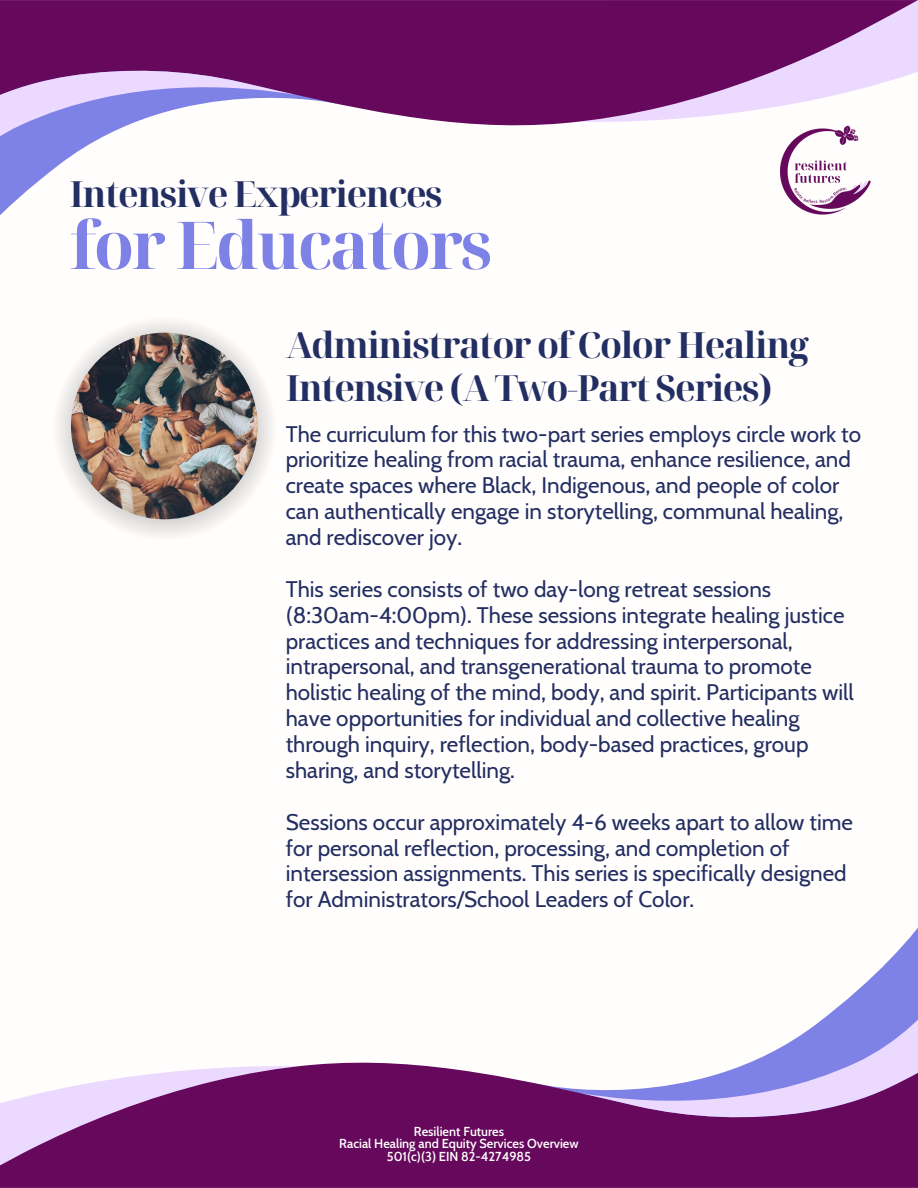
<style>
.page{position:relative;width:918px;height:1188px;background:#fff}
.page>*{position:absolute;margin:0;border:0;box-sizing:border-box;transform-origin:0 0}
.t1{font:700 66px "Noto Serif Display";letter-spacing:-.04em;color:#7e82e6}
.t2{font:700 36px/42.8px "Noto Serif Display";letter-spacing:-.04em;color:#232e62}
.t3{font:22.5px/25.8px "Cabin";color:#232e62}
.t4{font:600 12.6px/12.6px "Cabin";color:#fffefc;text-align:center}
</style>
<div class="page">
<svg style="left:0;top:0;width:918px;height:126px;background:#82367d"></svg>
<svg style="left:0;top:67px;width:297px;height:148px"></svg>
<svg style="left:877px;top:928px;width:41px;height:44px"></svg>
<svg style="left:0;top:1062px;width:918px;height:126px;background:#7d2d77"></svg>
<svg style="left:580px;top:972px;width:338px;height:149px"></svg>
<img style="left:780px;top:124px;width:92px;height:91px">
<svg style="left:57px;top:320px;width:216px;height:217px;fill:#f8f7f5"></svg>
<img style="left:71px;top:333px;width:187px;height:186px;border-radius:50%">
<h2 class="t2" style="left:70px;top:171px;width:375px">Intensive Experiences</h2>
<h1 class="t1" style="left:70px;top:199px;width:425px">for Educators</h1>
<h2 class="t2" style="left:286px;top:323px;width:525px">Administrator of Color Healing<br>Intensive (A Two-Part Series)</h2>
<p class="t3" style="left:286px;top:421px;width:577px">The curriculum for this two-part series employs circle work to prioritize healing from racial trauma, enhance resilience, and create spaces where Black, Indigenous, and people of color can authentically engage in storytelling, communal healing, and rediscover joy.</p>
<p class="t3" style="left:286px;top:576px;width:569px">This series consists of two day-long retreat sessions (8:30am-4:00pm). These sessions integrate healing justice practices and techniques for addressing interpersonal, intrapersonal, and transgenerational trauma to promote holistic healing of the mind, body, and spirit. Participants will have opportunities for individual and collective healing through inquiry, reflection, body-based practices, group sharing, and storytelling.</p>
<p class="t3" style="left:286px;top:809px;width:569px">Sessions occur approximately 4-6 weeks apart to allow time for personal reflection, processing, and completion of intersession assignments. This series is specifically designed for Administrators/School Leaders of Color.</p>
<p class="t4" style="left:339px;top:1125px;width:241px">Resilient Futures<br>Racial Healing and Equity Services Overview<br>501(c)(3) EIN 82-4274985</p>
</div>
